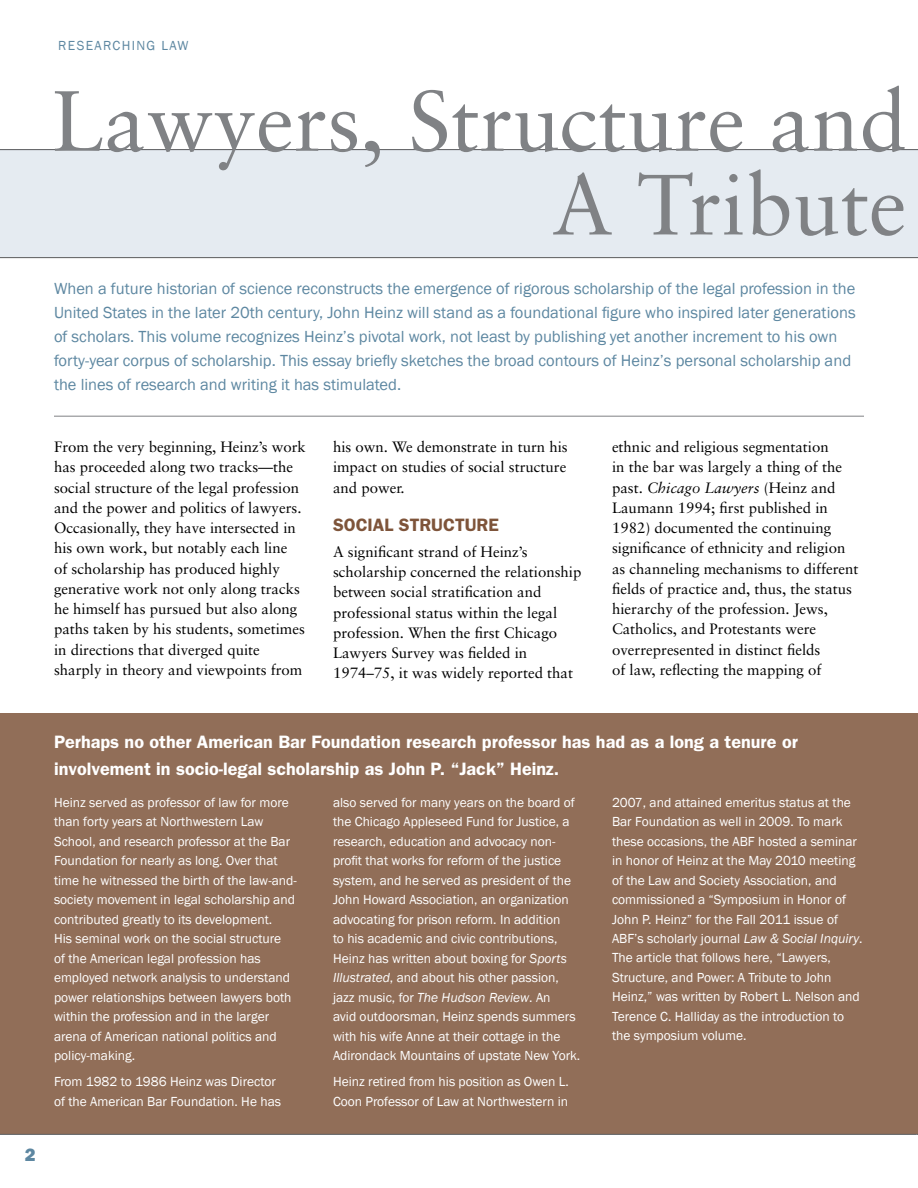
<style>
.page{position:relative;width:918px;height:1188px;background:#fff}
.page>*{position:absolute;margin:0;border:0;box-sizing:border-box;transform-origin:0 0}
.t1{font:85.5px "Sabon";color:#808285}
.t2{font:600 18px/27px "Franklin Gothic";color:#fff}
.t3{font:600 18px "Franklin Gothic";color:#7e543a}
.t4{font:800 18px "Franklin Gothic";color:#5d87a1}
.t5{font:16.5px/24px "Franklin Gothic";color:#5d87a1}
.t6{font:15px/20.2px "Sabon";color:#000}
.t7{font:13.5px/19.5px "Franklin Gothic";color:#fff}
.t8{font:13.5px "Franklin Gothic";letter-spacing:.1em;color:#5d87a1}
.s1{font-style:italic}
</style>
<div class="page">
<div style="left:0;top:714px;width:918px;height:420px;background:#916e58"></div>
<div style="left:0;top:149px;width:918px;height:108px;background:#e5ebf1"></div>
<hr style="left:0;top:257px;width:918px;height:1px;background:#58595b">
<hr style="left:0;top:149px;width:918px;height:1px;background:#58595b">
<hr style="left:0;top:1134px;width:916px;height:1px;background:#58595b">
<hr style="left:54px;top:416px;width:810px;height:1px;background:#808285">
<p class="t8" style="left:58px;top:37px;width:132px">RESEARCHING LAW</p>
<h1 class="t1" style="left:52px;top:70px;width:857px">Lawyers, Structure and</h1>
<h1 class="t1" style="left:552px;top:154px;width:357px">A Tribute</h1>
<p class="t5" style="left:54px;top:277px;width:803px">When a future historian of science reconstructs the emergence of rigorous scholarship of the legal profession in the United States in the later 20th century, John Heinz will stand as a foundational figure who inspired later generations of scholars. This volume recognizes Heinz’s pivotal work, not least by publishing yet another increment to his own forty-year corpus of scholarship. This essay briefly sketches the broad contours of Heinz’s personal scholarship and the lines of research and writing it has stimulated.</p>
<p class="t6" style="left:54px;top:437px;width:253px">From the very beginning, Heinz’s work has proceeded along two tracks—the social structure of the legal profession and the power and politics of lawyers.<br>Occasionally, they have intersected in his own work, but notably each line<br>of scholarship has produced highly generative work not only along tracks he himself has pursued but also along paths taken by his students, sometimes in directions that diverged quite sharply in theory and viewpoints from</p>
<p class="t6" style="left:333px;top:437px;width:236px;text-align:justify">his own. We demonstrate in turn his impact on studies of social structure and power.</p>
<h2 class="t3" style="left:333px;top:515px;width:167px">SOCIAL STRUCTURE</h2>
<p class="t6" style="left:333px;top:541px;width:250px">A significant strand of Heinz’s scholarship concerned the relationship between social stratification and professional status within the legal profession. When the first Chicago Lawyers Survey was fielded in 1974–75, it was widely reported that</p>
<p class="t6" style="left:612px;top:437px;width:248px">ethnic and religious segmentation<br>in the bar was largely a thing of the past. <span class="s1">Chicago Lawyers</span> (Heinz and Laumann 1994; first published in 1982) documented the continuing significance of ethnicity and religion as channeling mechanisms to different fields of practice and, thus, the status hierarchy of the profession. Jews, Catholics, and Protestants were overrepresented in distinct fields<br>of law, reflecting the mapping of</p>
<h2 class="t4" style="left:25px;top:1145px;width:12px">2</h2>
<h2 class="t2" style="left:54px;top:728px;width:745px">Perhaps no other American Bar Foundation research professor has had as a long a tenure or involvement in socio-legal scholarship as John P. “Jack” Heinz.</h2>
<p class="t7" style="left:54px;top:793px;width:244px">Heinz served as professor of law for more than forty years at Northwestern Law School, and research professor at the Bar Foundation for nearly as long. Over that time he witnessed the birth of the law-and&shy;society movement in legal scholarship and contributed greatly to its development.<br>His seminal work on the social structure<br>of the American legal profession has employed network analysis to understand power relationships between lawyers both within the profession and in the larger arena of American national politics and policy-making.</p>
<p class="t7" style="left:54px;top:1072px;width:229px">From 1982 to 1986 Heinz was Director of the American Bar Foundation. He has</p>
<p class="t7" style="left:333px;top:793px;width:249px">also served for many years on the board of the Chicago Appleseed Fund for Justice, a research, education and advocacy non&shy;profit that works for reform of the justice system, and he served as president of the John Howard Association, an organization advocating for prison reform. In addition<br>to his academic and civic contributions, Heinz has written about boxing for <span class="s1">Sports Illustrated</span>, and about his other passion, jazz music, for <span class="s1">The Hudson Review</span>. An<br>avid outdoorsman, Heinz spends summers with his wife Anne at their cottage in the Adirondack Mountains of upstate New York.</p>
<p class="t7" style="left:333px;top:1072px;width:237px">Heinz retired from his position as Owen L.<br>Coon Professor of Law at Northwestern in</p>
<p class="t7" style="left:612px;top:793px;width:252px">2007, and attained emeritus status at the Bar Foundation as well in 2009. To mark these occasions, the ABF hosted a seminar in honor of Heinz at the May 2010 meeting of the Law and Society Association, and commissioned a “Symposium in Honor of John P. Heinz” for the Fall 2011 issue of ABF’s scholarly journal <span class="s1">Law &amp; Social Inquiry</span>.<br>The article that follows here, “Lawyers, Structure, and Power: A Tribute to John Heinz,” was written by Robert L. Nelson and Terence C. Halliday as the introduction to the symposium volume.</p>
</div>
